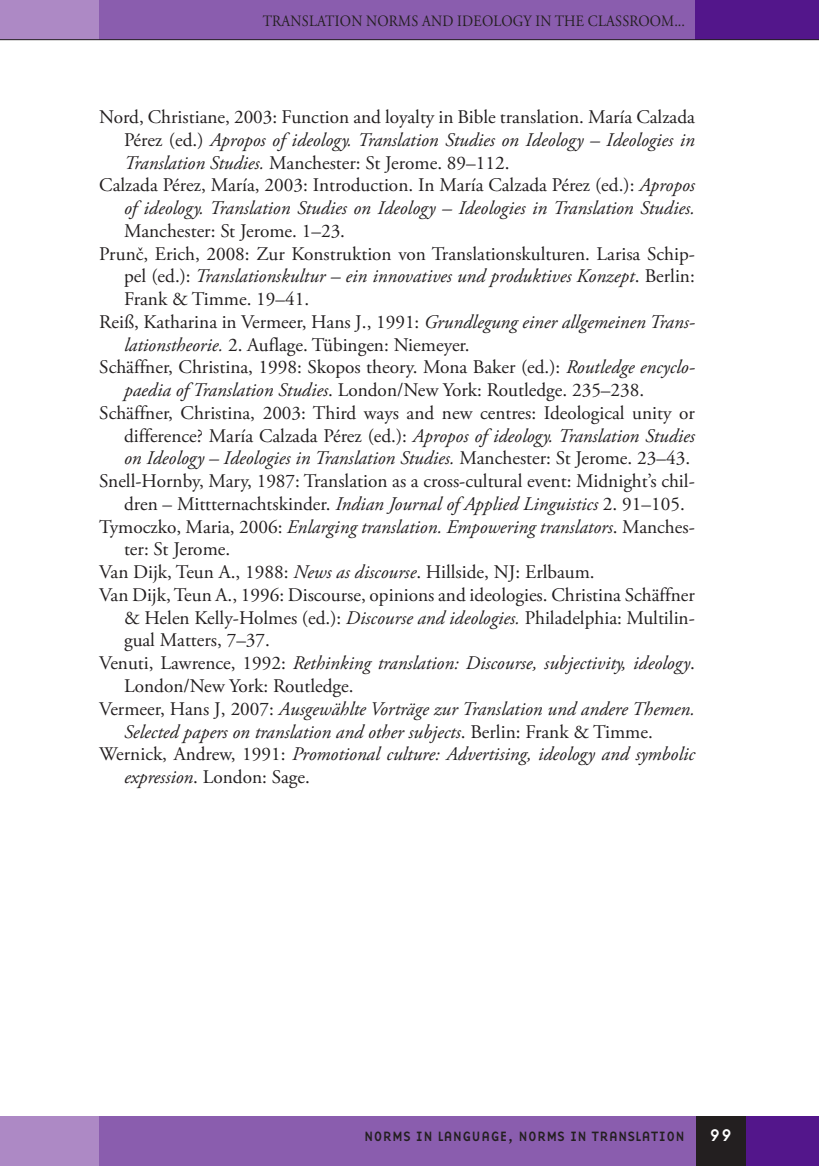
<style>
.page{position:relative;width:819px;height:1166px;background:#fff}
.page>*{position:absolute;margin:0;border:0;box-sizing:border-box;transform-origin:0 0}
.t1{font:19.25px/22.8px "Adobe Garamond Pro";color:#231f20;text-align:justify}
.t2{font:italic 19.25px/22.8px "Adobe Garamond Pro";color:#231f20}
.t3{font:17.5px "Base Nine";color:#fff}
.t4{font:15.75px "Adobe Garamond Pro";letter-spacing:.015em;color:#231f20;scale:.9 1}
.t5{font:14px "Base Nine";color:#231f20}
.s1{font-style:italic}
.s2{font-style:normal}
</style>
<div class="page">
<div style="left:99px;top:0;width:596px;height:40px;background:#8a5dae"></div>
<div style="left:0;top:0;width:99px;height:40px;background:#ad89c5"></div>
<div style="left:694px;top:0;width:124px;height:40px;background:#53168b"></div>
<hr style="left:0;top:39px;width:818px;height:1px;background:#231f20">
<div style="left:74px;top:1116px;width:622px;height:50px;background:#8a5dae"></div>
<div style="left:0;top:1116px;width:99px;height:50px;background:#ad89c5"></div>
<div style="left:745px;top:1116px;width:73px;height:50px;background:#53168b"></div>
<div style="left:695px;top:1116px;width:50px;height:50px;background:#231f20"></div>
<p class="t4" style="left:263px;top:11px;width:470px">TRANSLATION NORMS AND IDEOLOGY IN THE CLASSROOM...</p>
<p class="t1" style="left:124px;top:106px;width:572px;text-indent:-25px">Nord, Christiane, 2003: Function and loyalty in Bible translation. María Calzada Pérez (ed.) <span class="s1">Apropos of ideology. Translation Studies on Ideology – Ideologies in Translation Studies.</span> Manchester: St Jerome. 89–112.</p>
<p class="t1" style="left:124px;top:175px;width:572px;text-indent:-25px">Calzada Pérez, María, 2003: Introduction. In María Calzada Pérez (ed.): <span class="s1">Apropos of ideology. Translation Studies on Ideology – Ideologies in Translation Studies.<br></span>Manchester: St Jerome. 1–23.</p>
<p class="t1" style="left:124px;top:243px;width:572px;text-indent:-25px">Prunč, Erich, 2008: Zur Konstruktion von Translationskulturen. Larisa Schip&shy;pel (ed.): <span class="s1">Translationskultur – ein innovatives und produktives Konzept</span>. Berlin:<br>Frank &amp; Timme. 19–41.</p>
<p class="t1" style="left:124px;top:311px;width:572px;text-indent:-25px">Reiß, Katharina in Vermeer, Hans J., 1991: <span class="s1">Grundlegung einer allgemeinen Trans&shy;lationstheorie.</span> 2. Auflage. Tübingen: Niemeyer.</p>
<p class="t1" style="left:124px;top:357px;width:572px;text-indent:-25px">Schäffner, Christina, 1998: Skopos theory. Mona Baker (ed.): <span class="s1">Routledge encyclo&shy;paedia of Translation Studies</span>. London/New York: Routledge. 235–238.</p>
<p class="t1" style="left:124px;top:402px;width:572px;text-indent:-25px">Schäffner, Christina, 2003: Third ways and new centres: Ideological unity or difference? María Calzada Pérez (ed.): <span class="s1">Apropos of ideology. Translation Studies on Ideology – Ideologies in Translation Studies.</span> Manchester: St Jerome. 23–43.</p>
<p class="t1" style="left:124px;top:470px;width:572px;text-indent:-25px">Snell-Hornby, Mary, 1987: Translation as a cross-cultural event: Midnight’s chil&shy;dren – Mittternachtskinder. <span class="s1">Indian Journal of Applied Linguistics</span> 2. 91–105.</p>
<p class="t1" style="left:124px;top:516px;width:572px;text-indent:-25px">Tymoczko, Maria, 2006: <span class="s1">Enlarging translation. Empowering translators</span>. Manches&shy;ter: St Jerome.</p>
<p class="t1" style="left:99px;top:561px;width:497px">Van Dijk, Teun A., 1988: <span class="s1">News as discourse</span>. Hillside, NJ: Erlbaum.</p>
<p class="t1" style="left:124px;top:584px;width:572px;text-indent:-25px">Van Dijk, Teun A., 1996: Discourse, opinions and ideologies. Christina Schäffner &amp; Helen Kelly-Holmes (ed.): <span class="s1">Discourse and ideologies.</span> Philadelphia: Multilin&shy;gual Matters, 7–37.</p>
<p class="t2" style="left:124px;top:652px;width:572px;text-indent:-25px"><span class="s2">Venuti, Lawrence, 1992:</span> Rethinking translation: Discourse, subjectivity, ideology<span class="s2">.<br>London/New York: Routledge.</span></p>
<p class="t2" style="left:124px;top:698px;width:572px;text-indent:-25px"><span class="s2">Vermeer, Hans J, 2007:</span> Ausgewählte Vorträge zur Translation und andere Themen.<br>Selected papers on translation and other subjects<span class="s2">. Berlin: Frank &amp; Timme.</span></p>
<p class="t2" style="left:124px;top:743px;width:572px;text-indent:-25px"><span class="s2">Wernick, Andrew, 1991:</span> Promotional culture: Advertising, ideology and symbolic expression<span class="s2">. London: Sage.</span></p>
<p class="t5" style="left:364px;top:1126px;width:322px">NORMS IN LANGUAGE, NORMS IN TRANSLATION</p>
<p class="t3" style="left:709px;top:1123px;width:25px">99</p>
</div>
